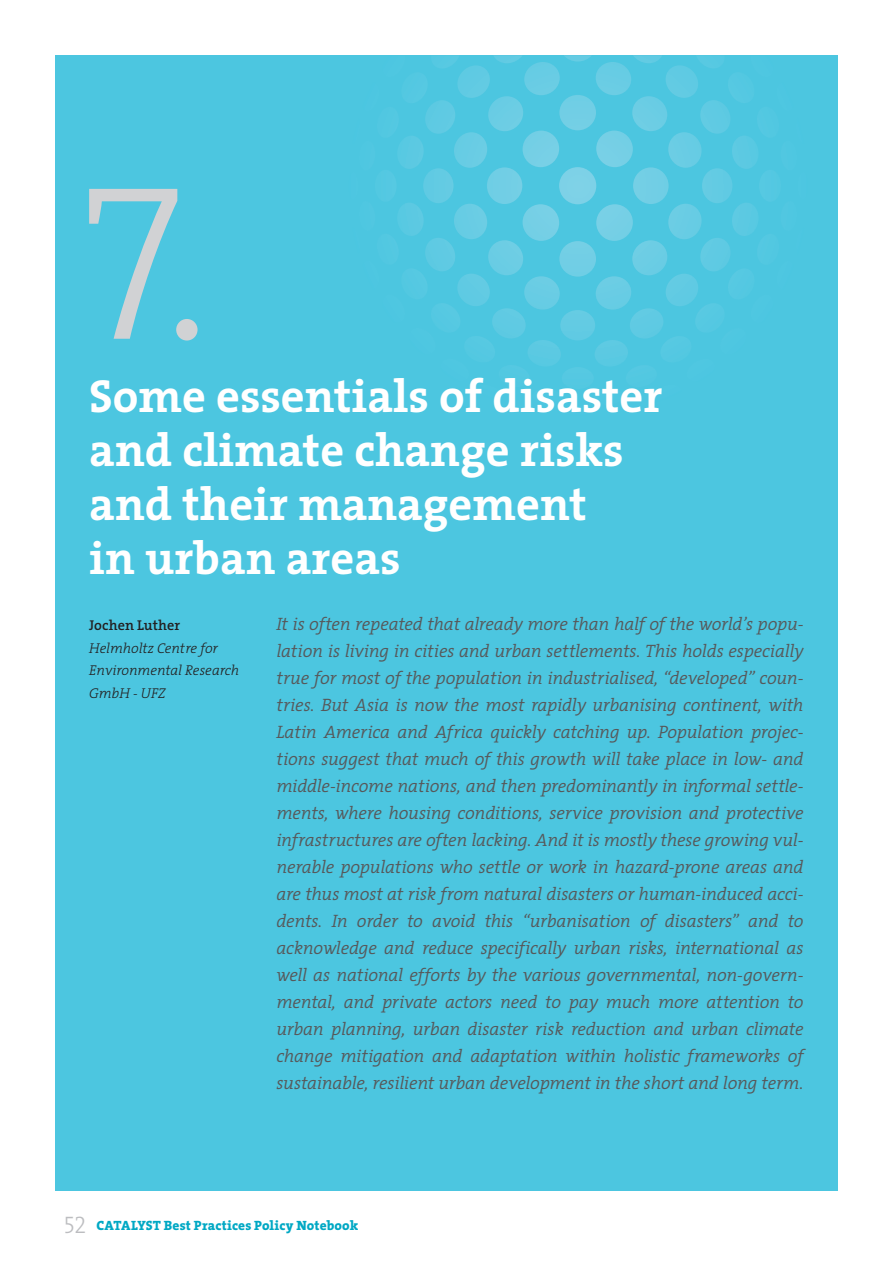
<style>
.page{position:relative;width:893px;height:1263px;background:#fff}
.page>*{position:absolute;margin:0;border:0;box-sizing:border-box;transform-origin:0 0}
.t1{font:222px "The Serif Light Caps";color:#d1d2d4}
.TITOLO{font:700 46.5px/54px "The Serif";color:#fff}
.APERTURA{font:italic 300 18px/27px "The Serif";letter-spacing:-.015em;color:#57585a;text-align:justify}
.Istituto{font:italic 300 14.25px/22.5px "The Serif";letter-spacing:-.005em;color:#231f20}
.Autore{font:600 14.25px "The Serif";color:#231f20}
.t2{font:800 13.5px "The Serif";letter-spacing:.01em;color:#00a8c4}
.s1{font-family:"The Serif Light Caps";font-weight:400;font-size:24px;color:#bcbdc0}
</style>
<div class="page">
<div style="left:55px;top:55px;width:783px;height:1136px;background:#4cc6e0"></div>
<svg style="left:404px;top:55px;width:347px;height:84px"></svg>
<p class="t1" style="left:84px;top:80px;width:128px">7.</p>
<p class="TITOLO" style="left:89px;top:368px;width:575px">Some essentials of disaster and climate change risks and their management<br>in urban areas</p>
<p class="Autore" style="left:89px;top:613px;width:92px">Jochen Luther</p>
<p class="Istituto" style="left:89px;top:636px;width:152px">Helmholtz Centre for<br>Environmental Research<br>GmbH - UFZ</p>
<p class="APERTURA" style="left:276px;top:610px;width:529px">It is often repeated that already more than half of the world’s popu&shy;lation is living in cities and urban settlements. This holds especially true for most of the population in industrialised, “developed” coun&shy;tries. But Asia is now the most rapidly urbanising continent, with Latin America and Africa quickly catching up. Population projec&shy;tions suggest that much of this growth will take place in low- and middle-income nations, and then predominantly in informal settle&shy;ments, where housing conditions, service provision and protective infrastructures are often lacking. And it is mostly these growing vul&shy;nerable populations who settle or work in hazard-prone areas and are thus most at risk from natural disasters or human-induced acci&shy;dents. In order to avoid this “urbanisation of disasters” and to acknowledge and reduce specifically urban risks, international as well as national efforts by the various governmental, non-govern&shy;mental, and private actors need to pay much more attention to urban planning, urban disaster risk reduction and urban climate change mitigation and adaptation within holistic frameworks of sustainable, resilient urban development in the short and long term.</p>
<p class="t2" style="left:64px;top:1214px;width:296px"><span class="s1">52</span> CATALYST Best Practices Policy Notebook</p>
</div>
